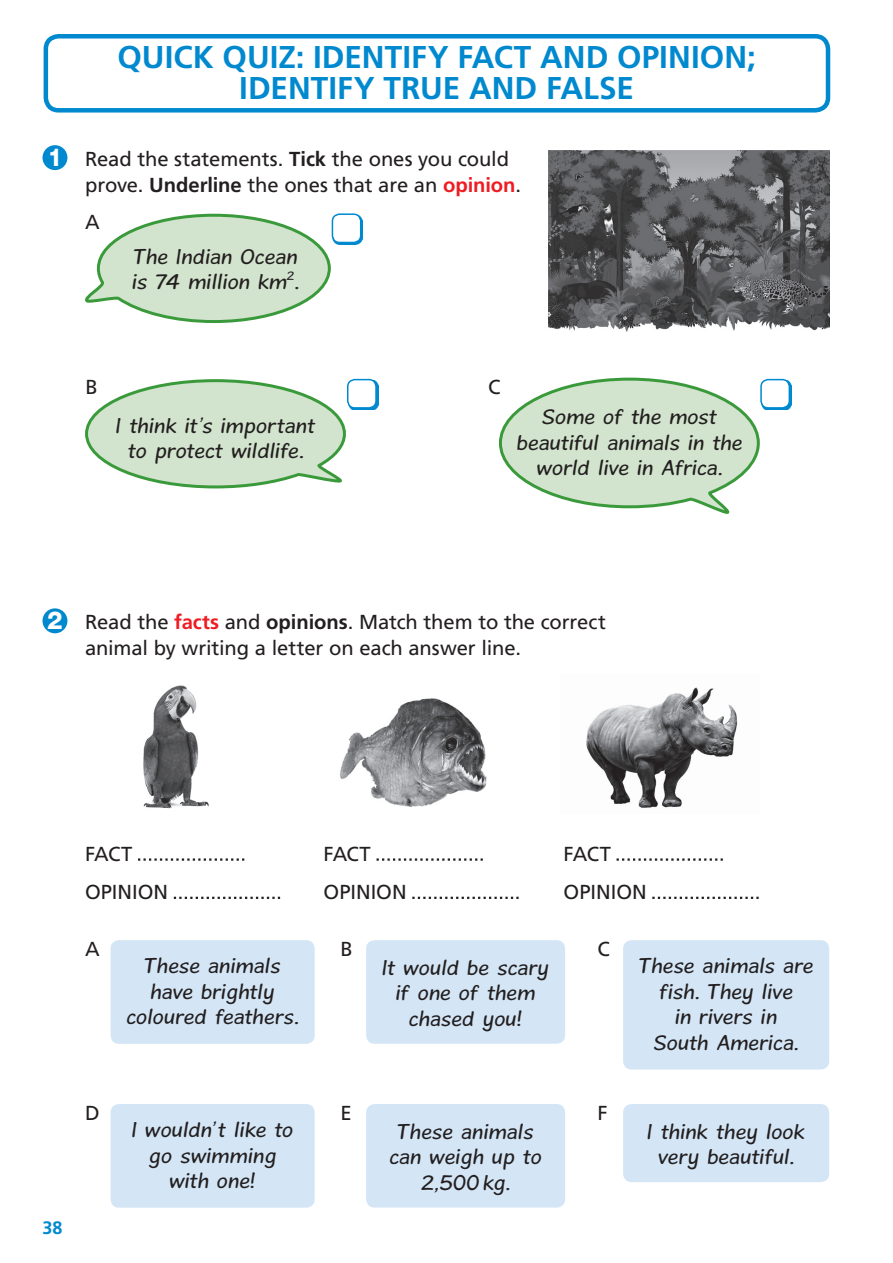
<style>
.page{position:relative;width:893px;height:1263px;background:#fff}
.page>*{position:absolute;margin:0;border:0;box-sizing:border-box;transform-origin:0 0}
.t1{font:700 31.5px/31.5px "Frutiger LT Std";color:#0089cf;text-align:center}
.t2{font:26.25px/25.5px "Stripwriter";letter-spacing:-.005em;color:#231f20;text-align:center}
.t3{font:800 24.75px "Helvetica Neue LT Std";color:#fff;scale:.89 1}
.t4{font:800 24.75px "Helvetica Neue LT Std";color:#fff}
.t5{font:20.25px/25.5px "Frutiger LT Std";letter-spacing:-.005em;color:#231f20}
.t6{font:700 18px "Frutiger LT Std";color:#0089cf}
.s1{font-weight:700}
.s2{font-weight:700;color:#ee1d23}
</style>
<div class="page">
<div style="left:44px;top:34px;width:786px;height:79px;border:4px solid #0089cf;border-radius:13px"></div>
<div style="left:43px;top:145px;width:24px;height:25px;background:#0089cf;border-radius:50%"></div>
<svg style="left:85px;top:213px;width:247px;height:110px"></svg>
<svg style="left:85px;top:379px;width:261px;height:110px"></svg>
<svg style="left:499px;top:377px;width:262px;height:136px"></svg>
<svg style="left:138px;top:858px;width:106px;height:3px"></svg>
<svg style="left:377px;top:858px;width:106px;height:3px"></svg>
<svg style="left:617px;top:858px;width:106px;height:3px"></svg>
<svg style="left:174px;top:897px;width:106px;height:2px"></svg>
<svg style="left:412px;top:897px;width:107px;height:2px"></svg>
<svg style="left:652px;top:897px;width:107px;height:2px"></svg>
<div style="left:111px;top:940px;width:204px;height:104px;background:#d4e6f6;border-radius:9px"></div>
<div style="left:111px;top:1104px;width:204px;height:104px;background:#d4e6f6;border-radius:9px"></div>
<div style="left:366px;top:940px;width:199px;height:104px;background:#d4e6f6;border-radius:9px"></div>
<div style="left:366px;top:1104px;width:199px;height:103px;background:#d4e6f6;border-radius:9px"></div>
<div style="left:623px;top:940px;width:206px;height:129px;background:#d4e6f6;border-radius:9px"></div>
<div style="left:623px;top:1104px;width:206px;height:78px;background:#d4e6f6;border-radius:9px"></div>
<img style="left:548px;top:151px;width:281px;height:181px">
<img style="left:143px;top:685px;width:66px;height:124px">
<img style="left:340px;top:698px;width:147px;height:109px">
<img style="left:586px;top:687px;width:152px;height:121px">
<div style="left:43px;top:608px;width:24px;height:25px;background:#0089cf;border-radius:50%"></div>
<img style="left:333px;top:215px;width:30px;height:30px">
<div style="left:332px;top:214px;width:29px;height:28px;background:#fff;border-radius:7px"></div>
<div style="left:332px;top:213px;width:29px;height:30px;border:2px solid #0089cf;border-radius:7px"></div>
<img style="left:348px;top:380px;width:30px;height:30px">
<div style="left:348px;top:380px;width:28px;height:28px;background:#fff;border-radius:7px"></div>
<div style="left:347px;top:379px;width:30px;height:30px;border:2px solid #0089cf;border-radius:7px"></div>
<img style="left:762px;top:380px;width:29px;height:30px">
<div style="left:761px;top:380px;width:28px;height:28px;background:#fff;border-radius:7px"></div>
<div style="left:760px;top:379px;width:30px;height:30px;border:2px solid #0089cf;border-radius:7px"></div>
<p class="t3" style="left:48px;top:143px;width:17px">1</p>
<p class="t1" style="left:117px;top:41px;width:640px">QUICK QUIZ: IDENTIFY FACT AND OPINION;<br>IDENTIFY TRUE AND FALSE</p>
<p class="t5" style="left:85px;top:146px;width:438px">Read the statements. <span class="s1">Tick</span> the ones you could prove. <span class="s1">Underline</span> the ones that are an <span class="s2">opinion</span>.</p>
<p class="t5" style="left:85px;top:209px;width:16px">A</p>
<p class="t2" style="left:132px;top:244px;width:169px;text-align:left">The Indian Ocean is 74 million km<sup>2</sup>.</p>
<p class="t5" style="left:85px;top:374px;width:14px">B</p>
<p class="t2" style="left:116px;top:412px;width:201px">I think it’s important to protect wildlife.</p>
<p class="t5" style="left:488px;top:374px;width:14px">C</p>
<p class="t2" style="left:517px;top:404px;width:227px">Some of the most beautiful animals in the world live in Africa.</p>
<p class="t4" style="left:47px;top:605px;width:17px">2</p>
<p class="t5" style="left:85px;top:610px;width:522px">Read the <span class="s2">facts</span> and <span class="s1">opinions</span>. Match them to the correct animal by writing a letter on each answer line.</p>
<p class="t6" style="left:43px;top:1217px;width:22px">38</p>
<p class="t5" style="left:85px;top:841px;width:49px">FACT</p>
<p class="t5" style="left:324px;top:841px;width:49px">FACT</p>
<p class="t5" style="left:564px;top:841px;width:49px">FACT</p>
<p class="t5" style="left:85px;top:879px;width:85px">OPINION</p>
<p class="t5" style="left:324px;top:879px;width:85px">OPINION</p>
<p class="t5" style="left:564px;top:879px;width:85px">OPINION</p>
<p class="t5" style="left:85px;top:937px;width:16px">A</p>
<p class="t2" style="left:126px;top:953px;width:174px">These animals have brightly coloured feathers.</p>
<p class="t5" style="left:85px;top:1100px;width:16px">D</p>
<p class="t2" style="left:132px;top:1117px;width:163px">I wouldn’t like to go swimming with one!</p>
<p class="t5" style="left:341px;top:937px;width:14px">B</p>
<p class="t5" style="left:341px;top:1100px;width:13px">E</p>
<p class="t2" style="left:382px;top:955px;width:169px">It would be scary if one of them chased you!</p>
<p class="t2" style="left:389px;top:1119px;width:154px">These animals can weigh up to<br>2,500 kg.</p>
<p class="t5" style="left:598px;top:937px;width:14px">C</p>
<p class="t5" style="left:598px;top:1100px;width:12px">F</p>
<p class="t2" style="left:639px;top:953px;width:176px">These animals are fish. They live<br>in rivers in<br>South America.</p>
<p class="t2" style="left:647px;top:1119px;width:159px">I think they look very beautiful.</p>
</div>
